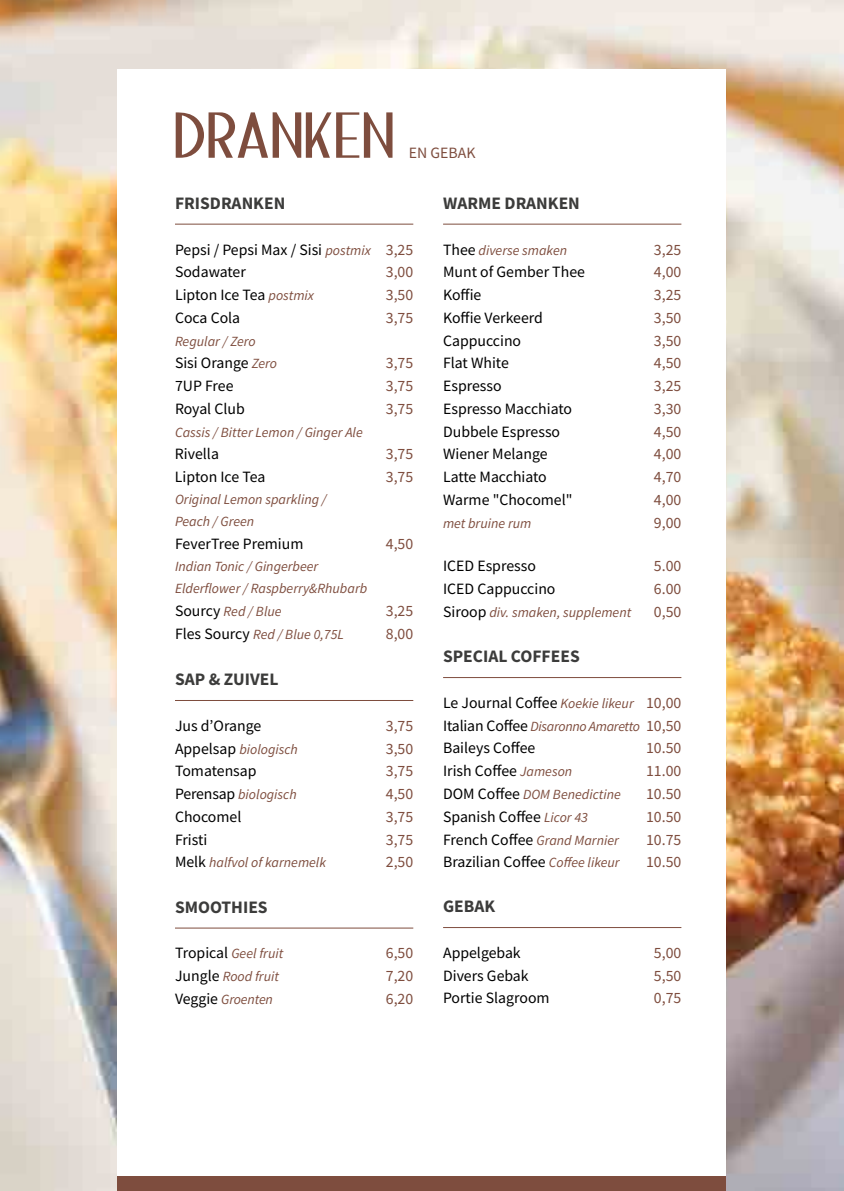
<style>
.page{position:relative;width:844px;height:1191px;background:#fff}
.page>*{position:absolute;margin:0;border:0;box-sizing:border-box;transform-origin:0 0}
.t1{font:64.75px "Bandoengsche DEMO";letter-spacing:-.01em;color:#7e4d3e}
.t2{font:700 17.5px "Source Sans Pro";color:#3c3c3b}
.t3{font:15.75px/22.8px "Source Sans Pro";color:#000}
.t4{font:15.75px "Source Sans Pro";color:#7e4d3e}
.t5{font:italic 14px/22.8px "Source Sans Pro";color:#7e4d3e}
.t6{font:italic 14px "Source Sans Pro";letter-spacing:-.02em;color:#7e4d3e}
.s1{font-style:italic;font-size:14px;color:#7e4d3e}
.s2{color:#7e4d3e}
.s3{font-style:normal;font-size:15.75px;color:#000}
.s4{font-style:normal;font-size:15.75px}
</style>
<div class="page">
<img style="left:0;top:0;width:843px;height:1191px">
<div style="left:118px;top:69px;width:608px;height:1122px;background:#fff"></div>
<hr style="left:175px;top:224px;width:238px;height:1px;background:#7e4d3e">
<hr style="left:175px;top:700px;width:238px;height:1px;background:#7e4d3e">
<hr style="left:175px;top:927px;width:238px;height:1px;background:#7e4d3e">
<hr style="left:443px;top:224px;width:238px;height:1px;background:#7e4d3e">
<hr style="left:443px;top:677px;width:238px;height:1px;background:#7e4d3e">
<hr style="left:443px;top:927px;width:238px;height:1px;background:#7e4d3e">
<div style="left:118px;top:1176px;width:608px;height:15px;background:#7e4d3e"></div>
<h1 class="t1" style="left:173px;top:97px;width:223px">DRANKEN</h1>
<p class="t4" style="left:409px;top:142px;width:68px">EN GEBAK</p>
<p class="t2" style="left:175px;top:191px;width:112px">FRISDRANKEN</p>
<p class="t3" style="left:175px;top:238px;width:240px">Pepsi / Pepsi Max / Sisi <span class="s1">postmix</span> <span class="s2">3,25<br></span>Sodawater</p>
<p class="t4" style="left:386px;top:262px;width:29px">3,00</p>
<p class="t3" style="left:175px;top:283px;width:140px">Lipton Ice Tea <span class="s1">postmix</span></p>
<p class="t4" style="left:386px;top:285px;width:29px">3,50</p>
<p class="t3" style="left:175px;top:306px;width:67px">Coca Cola</p>
<p class="t4" style="left:386px;top:307px;width:29px">3,75</p>
<p class="t5" style="left:175px;top:329px;width:82px">Regular / Zero</p>
<p class="t3" style="left:175px;top:352px;width:104px">Sisi Orange <span class="s1">Zero</span></p>
<p class="t4" style="left:386px;top:353px;width:29px">3,75</p>
<p class="t3" style="left:175px;top:374px;width:60px">7UP Free</p>
<p class="t4" style="left:386px;top:376px;width:29px">3,75</p>
<p class="t3" style="left:175px;top:397px;width:71px">Royal Club</p>
<p class="t4" style="left:386px;top:398px;width:29px">3,75</p>
<p class="t5" style="left:175px;top:420px;width:189px">Cassis / Bitter Lemon / Ginger Ale</p>
<p class="t3" style="left:175px;top:443px;width:45px">Rivella</p>
<p class="t4" style="left:386px;top:444px;width:29px">3,75</p>
<p class="t3" style="left:175px;top:465px;width:92px">Lipton Ice Tea</p>
<p class="t4" style="left:386px;top:467px;width:29px">3,75</p>
<p class="t5" style="left:175px;top:487px;width:153px">Original Lemon sparkling /<br>Peach / Green</p>
<p class="t3" style="left:175px;top:532px;width:130px">FeverTree Premium</p>
<p class="t4" style="left:386px;top:534px;width:29px">4,50</p>
<p class="t5" style="left:175px;top:554px;width:194px">Indian Tonic / Gingerbeer<br>Elderflower / Raspberry&amp;Rhubarb<br><span class="s3">Sourcy</span> Red / Blue</p>
<p class="t4" style="left:386px;top:601px;width:29px">3,25</p>
<p class="t5" style="left:175px;top:622px;width:170px"><span class="s3">Fles Sourcy</span> Red / Blue 0,75L</p>
<p class="t4" style="left:386px;top:623px;width:29px">8,00</p>
<p class="t2" style="left:175px;top:667px;width:105px">SAP &amp; ZUIVEL</p>
<p class="t3" style="left:175px;top:714px;width:88px">Jus d’Orange</p>
<p class="t4" style="left:386px;top:715px;width:29px">3,75</p>
<p class="t5" style="left:175px;top:737px;width:124px"><span class="s3">Appelsap</span> biologisch</p>
<p class="t4" style="left:386px;top:738px;width:29px">3,50</p>
<p class="t3" style="left:175px;top:759px;width:83px">Tomatensap</p>
<p class="t4" style="left:386px;top:761px;width:29px">3,75</p>
<p class="t5" style="left:175px;top:783px;width:123px"><span class="s3">Perensap</span> biologisch</p>
<p class="t4" style="left:386px;top:784px;width:29px">4,50</p>
<p class="t3" style="left:175px;top:805px;width:68px">Chocomel</p>
<p class="t4" style="left:386px;top:806px;width:29px">3,75</p>
<p class="t3" style="left:175px;top:828px;width:34px">Fristi</p>
<p class="t4" style="left:386px;top:829px;width:29px">3,75</p>
<p class="t5" style="left:175px;top:851px;width:153px"><span class="s3">Melk</span> halfvol of karnemelk</p>
<p class="t4" style="left:386px;top:852px;width:29px">2,50</p>
<p class="t2" style="left:175px;top:895px;width:94px">SMOOTHIES</p>
<p class="t5" style="left:175px;top:942px;width:110px"><span class="s3">Tropical</span> Geel fruit</p>
<p class="t4" style="left:386px;top:943px;width:29px">6,50</p>
<p class="t5" style="left:175px;top:965px;width:105px"><span class="s3">Jungle</span> Rood fruit</p>
<p class="t4" style="left:386px;top:966px;width:29px">7,20</p>
<p class="t5" style="left:175px;top:988px;width:99px"><span class="s3">Veggie</span> Groenten</p>
<p class="t4" style="left:386px;top:988px;width:29px">6,20</p>
<p class="t2" style="left:443px;top:191px;width:138px">WARME DRANKEN</p>
<p class="t5" style="left:443px;top:238px;width:125px"><span class="s3">Thee</span> diverse smaken</p>
<p class="t4" style="left:653px;top:239px;width:29px">3,25</p>
<p class="t3" style="left:443px;top:261px;width:143px">Munt of Gember Thee</p>
<p class="t4" style="left:653px;top:262px;width:29px">4,00</p>
<p class="t3" style="left:443px;top:283px;width:40px">Koffie</p>
<p class="t4" style="left:653px;top:285px;width:29px">3,25</p>
<p class="t3" style="left:443px;top:306px;width:101px">Koffie Verkeerd</p>
<p class="t4" style="left:653px;top:307px;width:29px">3,50</p>
<p class="t3" style="left:443px;top:329px;width:80px">Cappuccino</p>
<p class="t4" style="left:653px;top:330px;width:29px">3,50</p>
<p class="t3" style="left:443px;top:351px;width:67px">Flat White</p>
<p class="t4" style="left:653px;top:353px;width:29px">4,50</p>
<p class="t3" style="left:443px;top:374px;width:60px">Espresso</p>
<p class="t4" style="left:653px;top:376px;width:29px">3,25</p>
<p class="t3" style="left:443px;top:397px;width:130px">Espresso Macchiato</p>
<p class="t4" style="left:653px;top:398px;width:29px">3,30</p>
<p class="t3" style="left:443px;top:420px;width:118px">Dubbele Espresso</p>
<p class="t4" style="left:653px;top:421px;width:29px">4,50</p>
<p class="t3" style="left:443px;top:442px;width:106px">Wiener Melange</p>
<p class="t4" style="left:653px;top:444px;width:29px">4,00</p>
<p class="t3" style="left:443px;top:465px;width:105px">Latte Macchiato</p>
<p class="t4" style="left:653px;top:467px;width:29px">4,70</p>
<p class="t3" style="left:443px;top:488px;width:131px">Warme "Chocomel"</p>
<p class="t4" style="left:653px;top:489px;width:29px">4,00</p>
<p class="t5" style="left:443px;top:511px;width:90px">met bruine rum</p>
<p class="t4" style="left:653px;top:512px;width:29px">9,00</p>
<p class="t3" style="left:443px;top:555px;width:94px">ICED Espresso</p>
<p class="t4" style="left:653px;top:556px;width:29px">5.00</p>
<p class="t3" style="left:443px;top:577px;width:114px">ICED Cappuccino</p>
<p class="t4" style="left:653px;top:579px;width:29px">6.00</p>
<p class="t5" style="left:443px;top:601px;width:190px"><span class="s3">Siroop</span> div. smaken, supplement</p>
<p class="t4" style="left:653px;top:601px;width:29px">0,50</p>
<p class="t2" style="left:443px;top:645px;width:138px">SPECIAL COFFEES</p>
<p class="t3" style="left:443px;top:691px;width:240px">Le Journal Coffee <span class="s1">Koekie likeur</span> <span class="s2">10,00</span></p>
<p class="t6" style="left:443px;top:717px;width:240px"><span class="s3">Italian Coffee</span> Disaronno Amaretto <span class="s4">10,50</span></p>
<p class="t3" style="left:443px;top:737px;width:94px">Baileys Coffee</p>
<p class="t4" style="left:646px;top:738px;width:37px">10.50</p>
<p class="t3" style="left:443px;top:759px;width:131px">Irish Coffee <span class="s1">Jameson</span></p>
<p class="t4" style="left:646px;top:761px;width:37px">11.00</p>
<p class="t5" style="left:443px;top:783px;width:179px"><span class="s3">DOM Coffee</span> DOM Benedictine</p>
<p class="t4" style="left:646px;top:783px;width:37px">10.50</p>
<p class="t3" style="left:443px;top:805px;width:146px">Spanish Coffee <span class="s1">Licor 43</span></p>
<p class="t4" style="left:646px;top:806px;width:37px">10.50</p>
<p class="t3" style="left:443px;top:828px;width:177px">French Coffee <span class="s1">Grand Marnier</span></p>
<p class="t4" style="left:646px;top:829px;width:37px">10.75</p>
<p class="t3" style="left:443px;top:850px;width:178px">Brazilian Coffee <span class="s1">Coffee likeur</span></p>
<p class="t4" style="left:646px;top:852px;width:37px">10.50</p>
<p class="t2" style="left:443px;top:894px;width:54px">GEBAK</p>
<p class="t3" style="left:443px;top:941px;width:79px">Appelgebak</p>
<p class="t4" style="left:653px;top:942px;width:29px">5,00</p>
<p class="t3" style="left:443px;top:964px;width:87px">Divers Gebak</p>
<p class="t4" style="left:653px;top:965px;width:29px">5,50</p>
<p class="t3" style="left:443px;top:986px;width:108px">Portie Slagroom</p>
<p class="t4" style="left:653px;top:988px;width:29px">0,75</p>
</div>
